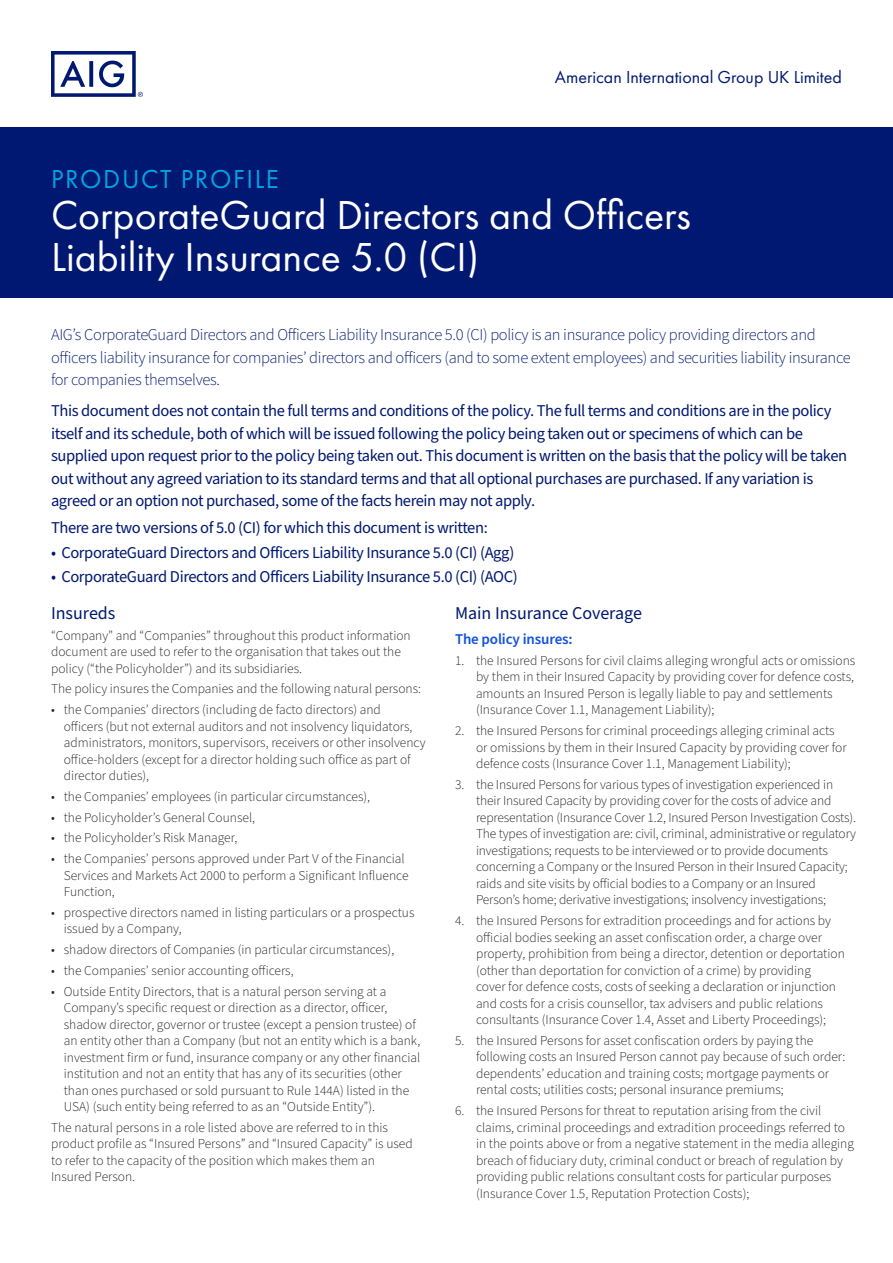
<style>
.page{position:relative;width:893px;height:1263px;background:#fff}
.page>*{position:absolute;margin:0;border:0;box-sizing:border-box;transform-origin:0 0}
.intro{font:42px/42px "Futura PT";color:#fff}
.intro-2{font:27px "Futura PT";letter-spacing:.06em;color:#00a4e3}
.intro-3{font:18px "Futura PT";color:#001871}
.intro-4{font:18px "Source Sans Pro";color:#001871}
.intro-5{font:16.5px/22.5px "Source Sans Pro";letter-spacing:-.025em;color:#001871}
.intro-6{font:300 16.5px/22.5px "Source Sans Pro";letter-spacing:-.02em;color:#001871}
.intro-7{font:600 15px "Source Sans Pro";letter-spacing:-.01em;color:#1352de}
.intro-8{font:300 13.5px/16.5px "Source Sans Pro";color:#231f20}
</style>
<div class="page">
<div style="left:0;top:128px;width:893px;height:170px;background:#001871"></div>
<svg style="left:51px;top:51px;width:92px;height:46px"></svg>
<p class="intro-2" style="left:51px;top:163px;width:229px">PRODUCT PROFILE</p>
<p class="intro-3" style="left:555px;top:66px;width:289px">American International Group UK Limited</p>
<p class="intro" style="left:51px;top:194px;width:641px">CorporateGuard Directors and Officers<br>Liability Insurance 5.0 (CI)</p>
<p class="intro-6" style="left:51px;top:324px;width:801px">AIG’s CorporateGuard Directors and Officers Liability Insurance 5.0 (CI) policy is an insurance policy providing directors and officers liability insurance for companies’ directors and officers (and to some extent employees) and securities liability insurance for companies themselves.</p>
<p class="intro-5" style="left:51px;top:400px;width:798px">This document does not contain the full terms and conditions of the policy. The full terms and conditions are in the policy itself and its schedule, both of which will be issued following the policy being taken out or specimens of which can be supplied upon request prior to the policy being taken out. This document is written on the basis that the policy will be taken out without any agreed variation to its standard terms and that all optional purchases are purchased. If any variation is agreed or an option not purchased, some of the facts herein may not apply.</p>
<p class="intro-5" style="left:51px;top:517px;width:438px">There are two versions of 5.0 (CI) for which this document is written:</p>
<p class="intro-5" style="left:51px;top:541px;width:465px">• CorporateGuard Directors and Officers Liability Insurance 5.0 (CI) (Agg)</p>
<p class="intro-5" style="left:51px;top:566px;width:468px">• CorporateGuard Directors and Officers Liability Insurance 5.0 (CI) (AOC)</p>
<p class="intro-4" style="left:51px;top:601px;width:66px">Insureds</p>
<p class="intro-8" style="left:51px;top:627px;width:361px">“Company” and “Companies” throughout this product information document are used to refer to the organisation that takes out the policy (“the Policyholder”) and its subsidiaries.</p>
<p class="intro-8" style="left:51px;top:681px;width:372px">The policy insures the Companies and the following natural persons:</p>
<p class="intro-8" style="left:64px;top:702px;width:363px;text-indent:-13px">• the Companies’ directors (including de facto directors) and<br>officers (but not external auditors and not insolvency liquidators, administrators, monitors, supervisors, receivers or other insolvency office-holders (except for a director holding such office as part of director duties),</p>
<p class="intro-8" style="left:51px;top:788px;width:321px">• the Companies’ employees (in particular circumstances),</p>
<p class="intro-8" style="left:51px;top:809px;width:206px">• the Policyholder’s General Counsel,</p>
<p class="intro-8" style="left:51px;top:830px;width:188px">• the Policyholder’s Risk Manager,</p>
<p class="intro-8" style="left:64px;top:851px;width:346px;text-indent:-13px">• the Companies’ persons approved under Part V of the Financial<br>Services and Markets Act 2000 to perform a Significant Influence<br>Function,</p>
<p class="intro-8" style="left:64px;top:904px;width:352px;text-indent:-13px">• prospective directors named in listing particulars or a prospectus issued by a Company,</p>
<p class="intro-8" style="left:51px;top:942px;width:345px">• shadow directors of Companies (in particular circumstances),</p>
<p class="intro-8" style="left:51px;top:962px;width:244px">• the Companies’ senior accounting officers,</p>
<p class="intro-8" style="left:64px;top:983px;width:358px;text-indent:-13px">• Outside Entity Directors, that is a natural person serving at a Company’s specific request or direction as a director, officer, shadow director, governor or trustee (except a pension trustee) of an entity other than a Company (but not an entity which is a bank, investment firm or fund, insurance company or any other financial institution and not an entity that has any of its securities (other than ones purchased or sold pursuant to Rule 144A) listed in the USA) (such entity being referred to as an “Outside Entity”).</p>
<p class="intro-8" style="left:51px;top:1119px;width:363px">The natural persons in a role listed above are referred to in this product profile as “Insured Persons” and “Insured Capacity” is used to refer to the capacity of the position which makes them an Insured Person.</p>
<p class="intro-4" style="left:455px;top:601px;width:188px">Main Insurance Coverage</p>
<p class="intro-7" style="left:455px;top:629px;width:119px">The policy insures:</p>
<p class="intro-8" style="left:476px;top:652px;width:381px;text-indent:-21px">1. the Insured Persons for civil claims alleging wrongful acts or omissions by them in their Insured Capacity by providing cover for defence costs, amounts an Insured Person is legally liable to pay and settlements (Insurance Cover 1.1, Management Liability);</p>
<p class="intro-8" style="left:476px;top:723px;width:372px;text-indent:-21px">2. the Insured Persons for criminal proceedings alleging criminal acts or omissions by them in their Insured Capacity by providing cover for defence costs (Insurance Cover 1.1, Management Liability);</p>
<p class="intro-8" style="left:476px;top:776px;width:382px;text-indent:-21px">3. the Insured Persons for various types of investigation experienced in their Insured Capacity by providing cover for the costs of advice and representation (Insurance Cover 1.2, Insured Person Investigation Costs).<br>The types of investigation are: civil, criminal, administrative or regulatory investigations; requests to be interviewed or to provide documents concerning a Company or the Insured Person in their Insured Capacity; raids and site visits by official bodies to a Company or an Insured Person’s home; derivative investigations; insolvency investigations;</p>
<p class="intro-8" style="left:476px;top:913px;width:370px;text-indent:-21px">4. the Insured Persons for extradition proceedings and for actions by official bodies seeking an asset confiscation order, a charge over property, prohibition from being a director, detention or deportation (other than deportation for conviction of a crime) by providing<br>cover for defence costs, costs of seeking a declaration or injunction and costs for a crisis counsellor, tax advisers and public relations consultants (Insurance Cover 1.4, Asset and Liberty Proceedings);</p>
<p class="intro-8" style="left:476px;top:1032px;width:371px;text-indent:-21px">5. the Insured Persons for asset confiscation orders by paying the following costs an Insured Person cannot pay because of such order: dependents’ education and training costs; mortgage payments or rental costs; utilities costs; personal insurance premiums;</p>
<p class="intro-8" style="left:476px;top:1103px;width:379px;text-indent:-21px">6. the Insured Persons for threat to reputation arising from the civil claims, criminal proceedings and extradition proceedings referred to in the points above or from a negative statement in the media alleging breach of fiduciary duty, criminal conduct or breach of regulation by providing public relations consultant costs for particular purposes (Insurance Cover 1.5, Reputation Protection Costs);</p>
</div>
